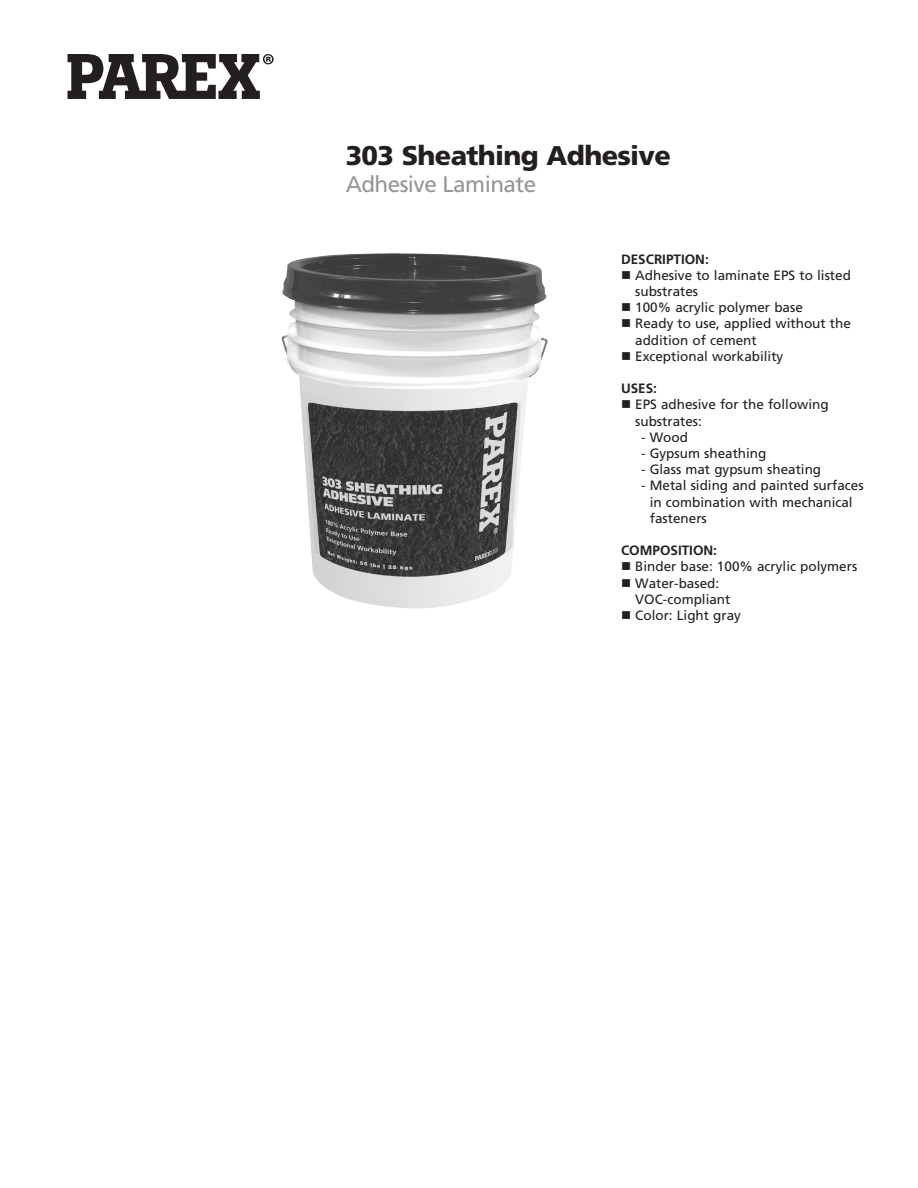
<style>
.page{position:relative;width:918px;height:1188px;background:#fff}
.page>*{position:absolute;margin:0;border:0;box-sizing:border-box;transform-origin:0 0}
.Head{font:900 27px "Frutiger LT Std";letter-spacing:-.025em;color:#231f20}
.Head-2{font:22.5px "Frutiger LT Std";letter-spacing:-.025em;color:#939598}
.Bullet{font:13.5px/16.2px "Frutiger LT Std";color:#231f20}
.DS_Heading_1{font:700 13.5px "Frutiger LT Std";color:#231f20}
</style>
<div class="page">
<svg style="left:68px;top:54px;width:206px;height:45px"></svg>
<img style="left:282px;top:253px;width:266px;height:356px">
<p class="Head" style="left:346px;top:139px;width:327px">303 Sheathing Adhesive</p>
<p class="Head-2" style="left:346px;top:171px;width:192px">Adhesive Laminate</p>
<p class="DS_Heading_1" style="left:621px;top:251px;width:89px">DESCRIPTION:</p>
<p class="Bullet" style="left:635px;top:267px;width:217px;text-indent:-14px">■ Adhesive to laminate EPS to listed substrates</p>
<p class="Bullet" style="left:621px;top:299px;width:183px">■ 100% acrylic polymer base</p>
<p class="Bullet" style="left:635px;top:316px;width:217px;text-indent:-14px">■ Ready to use, applied without the addition of cement</p>
<p class="Bullet" style="left:621px;top:348px;width:164px">■ Exceptional workability</p>
<p class="DS_Heading_1" style="left:621px;top:381px;width:38px">USES:</p>
<p class="Bullet" style="left:635px;top:397px;width:195px;text-indent:-14px">■ EPS adhesive for the following substrates:</p>
<p class="Bullet" style="left:641px;top:429px;width:48px">- Wood</p>
<p class="Bullet" style="left:641px;top:445px;width:127px">- Gypsum sheathing</p>
<p class="Bullet" style="left:641px;top:461px;width:182px">- Glass mat gypsum sheating</p>
<p class="Bullet" style="left:650px;top:478px;width:215px;text-indent:-9px">- Metal siding and painted surfaces in combination with mechanical fasteners</p>
<p class="DS_Heading_1" style="left:621px;top:543px;width:98px">COMPOSITION:</p>
<p class="Bullet" style="left:621px;top:559px;width:238px">■ Binder base: 100% acrylic polymers</p>
<p class="Bullet" style="left:635px;top:575px;width:97px;text-indent:-14px">■ Water-based:<br>VOC-compliant</p>
<p class="Bullet" style="left:621px;top:607px;width:121px">■ Color: Light gray</p>
</div>
